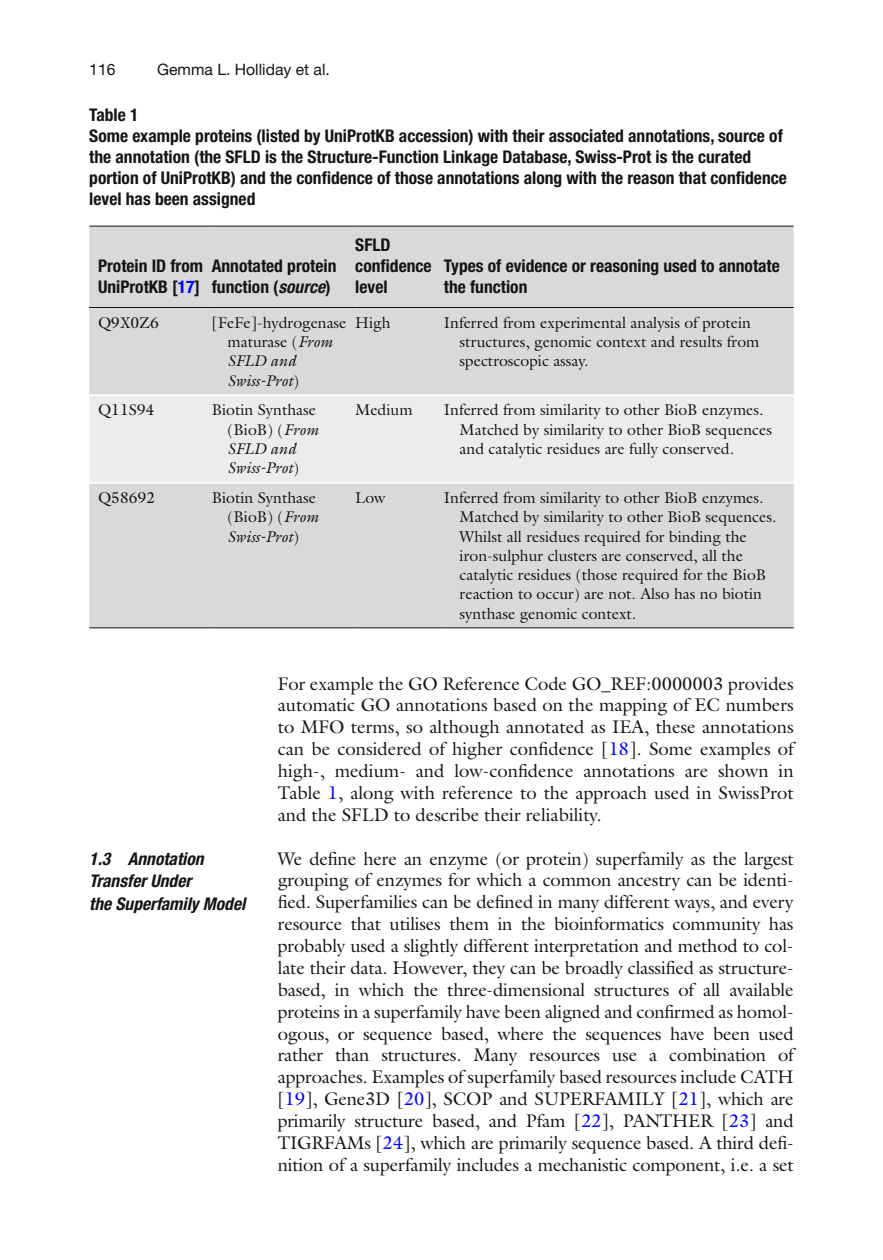
<style>
.page{position:relative;width:883px;height:1260px;background:#fff}
.page>*{position:absolute;margin:0;border:0;box-sizing:border-box;transform-origin:0 0}
.t1{font:18.38px/21.9px "Fmpyrd Galliard";color:#131413;text-align:justify}
.t2{font:700 condensed 17.5px/21px "Mwdtpy Helvetica Neue";color:#131413}
.t3{font:italic 700 condensed 17.5px/22.8px "Xvdqsr Helvetica Neue";color:#131413}
.t4{font:15.75px/19.2px "Fmpyrd Galliard";color:#131413}
.t5{font:italic 15.75px/19.2px "Kjnjkq Galliard";color:#131413}
.t6{font:15.75px "Ctfwnf Helvetica Neue";color:#131413}
.s1{color:#0000fa}
.s2{font-family:"Xvdqsr Helvetica Neue";font-style:italic}
.s3{font-family:"Kjnjkq Galliard";font-style:italic}
.s4{font-family:"Fmpyrd Galliard";font-style:normal}
</style>
<div class="page">
<div style="left:89px;top:227px;width:705px;height:400px;background:#d9d9d9"></div>
<div style="left:89px;top:396px;width:705px;height:86px;background:#ececec"></div>
<hr style="left:89px;top:226px;width:123px;height:1px;background:#131413">
<hr style="left:89px;top:307px;width:123px;height:1px;background:#131413">
<hr style="left:212px;top:226px;width:143px;height:1px;background:#131413">
<hr style="left:212px;top:307px;width:143px;height:1px;background:#131413">
<hr style="left:355px;top:226px;width:89px;height:1px;background:#131413">
<hr style="left:355px;top:307px;width:89px;height:1px;background:#131413">
<hr style="left:444px;top:226px;width:350px;height:1px;background:#131413">
<hr style="left:444px;top:307px;width:350px;height:1px;background:#131413">
<hr style="left:89px;top:394px;width:705px;height:2px;background:#fff">
<hr style="left:355px;top:482px;width:89px;height:2px;background:#fff">
<hr style="left:355px;top:627px;width:89px;height:1px;background:#131413">
<hr style="left:212px;top:482px;width:143px;height:2px;background:#fff">
<hr style="left:212px;top:627px;width:143px;height:1px;background:#131413">
<hr style="left:444px;top:482px;width:350px;height:2px;background:#fff">
<hr style="left:444px;top:627px;width:350px;height:1px;background:#131413">
<hr style="left:89px;top:482px;width:123px;height:2px;background:#fff">
<hr style="left:89px;top:627px;width:123px;height:1px;background:#131413">
<p class="t6" style="left:89px;top:64px;width:28px">116</p>
<p class="t6" style="left:157px;top:64px;width:174px">Gemma L. Holliday et al.</p>
<p class="t2" style="left:89px;top:105px;width:699px">Table 1<br>Some example proteins (listed by UniProtKB accession) with their associated annotations, source of the annotation (the SFLD is the Structure-Function Linkage Database, Swiss-Prot is the curated portion of UniProtKB) and the confidence of those annotations along with the reason that confidence level has been assigned</p>
<p class="t2" style="left:98px;top:257px;width:107px">Protein ID from<br>UniProtKB [ <span class="s1">17</span> ]</p>
<p class="t2" style="left:212px;top:257px;width:126px">Annotated protein function ( <span class="s2">source</span> )</p>
<p class="t4" style="left:98px;top:314px;width:63px">Q9X0Z6</p>
<p class="t4" style="left:212px;top:314px;width:136px;text-align:center">[FeFe]-hydrogenase maturase ( <span class="s3">From</span></p>
<p class="t5" style="left:228px;top:353px;width:73px">SFLD and<br>Swiss-Prot<span class="s4">)</span></p>
<p class="t4" style="left:98px;top:402px;width:58px">Q11S94</p>
<p class="t4" style="left:212px;top:402px;width:108px;text-align:right">Biotin Synthase (BioB) ( <span class="s3">From</span></p>
<p class="t5" style="left:228px;top:441px;width:73px">SFLD and<br>Swiss-Prot<span class="s4">)</span></p>
<p class="t4" style="left:98px;top:490px;width:59px">Q58692</p>
<p class="t4" style="left:212px;top:490px;width:108px;text-align:right">Biotin Synthase (BioB) ( <span class="s3">From</span></p>
<p class="t5" style="left:228px;top:528px;width:73px">Swiss-Prot<span class="s4">)</span></p>
<p class="t2" style="left:355px;top:236px;width:78px">SFLD confidence level</p>
<p class="t2" style="left:444px;top:257px;width:338px">Types of evidence or reasoning used to annotate the function</p>
<p class="t4" style="left:355px;top:314px;width:37px">High</p>
<p class="t4" style="left:460px;top:314px;width:301px;text-indent:-16px">Inferred from experimental analysis of protein structures, genomic context and results from spectroscopic assay.</p>
<p class="t4" style="left:355px;top:402px;width:59px">Medium</p>
<p class="t4" style="left:460px;top:402px;width:314px;text-indent:-16px">Inferred from similarity to other BioB enzymes.<br>Matched by similarity to other BioB sequences and catalytic residues are fully conserved.</p>
<p class="t4" style="left:355px;top:490px;width:32px">Low</p>
<p class="t4" style="left:460px;top:490px;width:318px;text-indent:-16px">Inferred from similarity to other BioB enzymes.<br>Matched by similarity to other BioB sequences.<br>Whilst all residues required for binding the iron-sulphur clusters are conserved, all the catalytic residues (those required for the BioB reaction to occur) are not. Also has no biotin synthase genomic context.</p>
<p class="t3" style="left:89px;top:849px;width:158px">1.3 Annotation<br>Transfer Under<br>the Superfamily Model</p>
<p class="t1" style="left:278px;top:674px;width:517px">For example the GO Reference Code GO_REF:0000003 provides automatic GO annotations based on the mapping of EC numbers to MFO terms, so although annotated as IEA, these annotations can be considered of higher confidence [ <span class="s1">18</span>]. Some examples of high-, medium- and low-confidence annotations are shown in Table <span class="s1">1</span>, along with reference to the approach used in SwissProt and the SFLD to describe their reliability.</p>
<p class="t1" style="left:278px;top:849px;width:517px">We define here an enzyme (or protein) superfamily as the largest grouping of enzymes for which a common ancestry can be identi&shy;fied. Superfamilies can be defined in many different ways, and every resource that utilises them in the bioinformatics community has probably used a slightly different interpretation and method to col&shy;late their data. However, they can be broadly classified as structure&shy;based, in which the three-dimensional structures of all available proteins in a superfamily have been aligned and confirmed as homol&shy;ogous, or sequence based, where the sequences have been used rather than structures. Many resources use a combination of approaches. Examples of superfamily based resources include CATH [ <span class="s1">19</span>], Gene3D [ <span class="s1">20</span>], SCOP and SUPERFAMILY [ <span class="s1">21</span>], which are primarily structure based, and Pfam [ <span class="s1">22</span>], PANTHER [ <span class="s1">23</span>] and TIGRFAMs [ <span class="s1">24</span>], which are primarily sequence based. A third defi&shy;nition of a superfamily includes a mechanistic component, i.e. a set</p>
</div>
